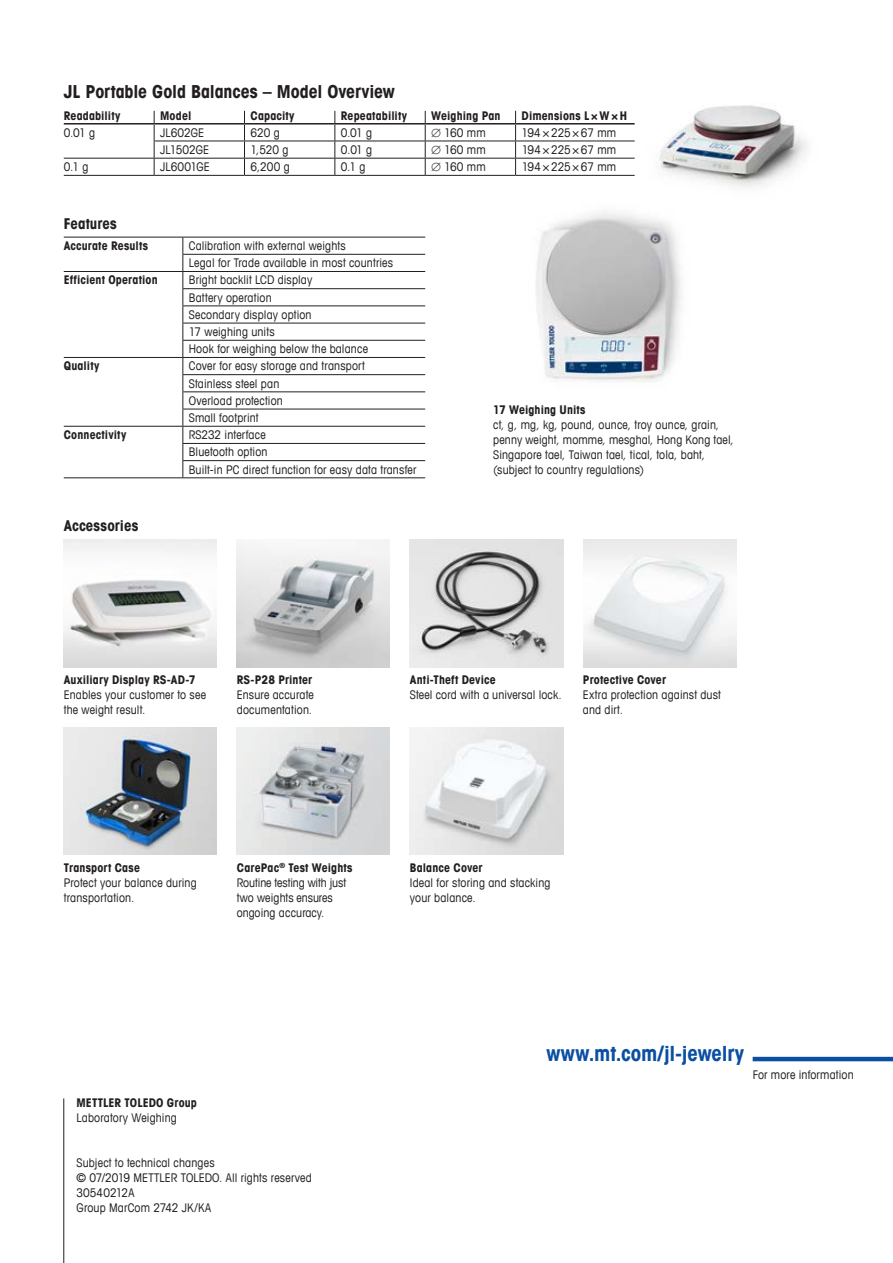
<style>
.page{position:relative;width:893px;height:1263px;background:#fff}
.page>*{position:absolute;margin:0;border:0;box-sizing:border-box;transform-origin:0 0}
.t1{font:700 condensed 21px "Avant Garde Com";letter-spacing:-.01em;color:#0a4fa2}
.t2{font:700 condensed 18px "Avant Garde Com";letter-spacing:-.005em;color:#231f20}
.t3{font:700 condensed 15px "Avant Garde Com";letter-spacing:.005em;color:#231f20}
.t4{font:condensed 12px/15px "Avant Garde Com";letter-spacing:.015em;color:#231f20}
.t5{font:700 condensed 12px "Avant Garde Com";letter-spacing:.01em;color:#231f20}
.t6{font:condensed 12px/15px "Avant Garde Com";letter-spacing:-.005em;color:#231f20}
.t7{font:condensed 12px "Avant Garde Com";letter-spacing:-.015em;color:#231f20}
.s1{font-weight:700}
</style>
<div class="page">
<img style="left:658px;top:105px;width:149px;height:82px">
<img style="left:536px;top:212px;width:146px;height:171px">
<hr style="left:154px;top:141px;width:90px;height:1px;background:#231f20">
<hr style="left:244px;top:141px;width:91px;height:1px;background:#231f20">
<hr style="left:335px;top:141px;width:90px;height:1px;background:#231f20">
<hr style="left:425px;top:141px;width:91px;height:1px;background:#231f20">
<hr style="left:516px;top:141px;width:119px;height:1px;background:#231f20">
<hr style="left:64px;top:158px;width:90px;height:1px;background:#231f20">
<hr style="left:154px;top:158px;width:90px;height:1px;background:#231f20">
<svg style="left:154px;top:111px;width:1px;height:64px"></svg>
<hr style="left:244px;top:158px;width:91px;height:1px;background:#231f20">
<svg style="left:244px;top:111px;width:1px;height:64px"></svg>
<hr style="left:335px;top:158px;width:90px;height:1px;background:#231f20">
<svg style="left:334px;top:111px;width:1px;height:64px"></svg>
<hr style="left:425px;top:158px;width:91px;height:1px;background:#231f20">
<svg style="left:425px;top:111px;width:1px;height:64px"></svg>
<hr style="left:516px;top:158px;width:119px;height:1px;background:#231f20">
<svg style="left:515px;top:111px;width:1px;height:64px"></svg>
<hr style="left:64px;top:175px;width:90px;height:1px;background:#231f20">
<hr style="left:154px;top:175px;width:90px;height:1px;background:#231f20">
<hr style="left:244px;top:175px;width:91px;height:1px;background:#231f20">
<hr style="left:335px;top:175px;width:90px;height:1px;background:#231f20">
<hr style="left:425px;top:175px;width:91px;height:1px;background:#231f20">
<hr style="left:516px;top:175px;width:119px;height:1px;background:#231f20">
<hr style="left:64px;top:123px;width:90px;height:2px;background:#231f20">
<hr style="left:154px;top:123px;width:90px;height:2px;background:#231f20">
<hr style="left:244px;top:123px;width:91px;height:2px;background:#231f20">
<hr style="left:335px;top:123px;width:90px;height:2px;background:#231f20">
<hr style="left:425px;top:123px;width:91px;height:2px;background:#231f20">
<hr style="left:516px;top:123px;width:119px;height:2px;background:#231f20">
<hr style="left:64px;top:237px;width:119px;height:1px;background:#231f20">
<hr style="left:183px;top:237px;width:242px;height:1px;background:#231f20">
<hr style="left:182px;top:254px;width:243px;height:1px;background:#231f20">
<hr style="left:64px;top:271px;width:119px;height:1px;background:#231f20">
<hr style="left:183px;top:271px;width:242px;height:1px;background:#231f20">
<svg style="left:182px;top:237px;width:1px;height:240px"></svg>
<hr style="left:182px;top:288px;width:243px;height:1px;background:#231f20">
<hr style="left:182px;top:305px;width:243px;height:1px;background:#231f20">
<hr style="left:182px;top:323px;width:243px;height:1px;background:#231f20">
<hr style="left:182px;top:340px;width:243px;height:1px;background:#231f20">
<hr style="left:64px;top:357px;width:119px;height:1px;background:#231f20">
<hr style="left:183px;top:357px;width:242px;height:1px;background:#231f20">
<hr style="left:182px;top:374px;width:243px;height:1px;background:#231f20">
<hr style="left:182px;top:391px;width:243px;height:1px;background:#231f20">
<hr style="left:182px;top:409px;width:243px;height:1px;background:#231f20">
<hr style="left:64px;top:426px;width:119px;height:1px;background:#231f20">
<hr style="left:183px;top:426px;width:242px;height:1px;background:#231f20">
<hr style="left:182px;top:443px;width:243px;height:1px;background:#231f20">
<hr style="left:182px;top:460px;width:243px;height:1px;background:#231f20">
<hr style="left:64px;top:477px;width:119px;height:1px;background:#231f20">
<hr style="left:183px;top:477px;width:242px;height:1px;background:#231f20">
<img style="left:64px;top:540px;width:153px;height:127px">
<img style="left:237px;top:540px;width:153px;height:127px">
<img style="left:410px;top:540px;width:153px;height:127px">
<img style="left:583px;top:540px;width:153px;height:127px">
<img style="left:64px;top:727px;width:153px;height:128px">
<img style="left:237px;top:727px;width:153px;height:128px">
<img style="left:410px;top:727px;width:153px;height:128px">
<hr style="left:63px;top:1098px;width:1px;height:165px;background:#231f20">
<hr style="left:753px;top:1057px;width:140px;height:4px;background:#0a4fa2">
<h2 class="t2" style="left:64px;top:80px;width:333px">JL Portable Gold Balances – Model Overview</h2>
<p class="t5" style="left:64px;top:108px;width:58px">Readability</p>
<p class="t5" style="left:160px;top:108px;width:33px">Model</p>
<p class="t5" style="left:250px;top:108px;width:46px">Capacity</p>
<p class="t5" style="left:341px;top:108px;width:68px">Repeatability</p>
<p class="t5" style="left:431px;top:108px;width:71px">Weighing Pan</p>
<p class="t5" style="left:522px;top:108px;width:107px">Dimensions L×W×H</p>
<p class="t4" style="left:64px;top:125px;width:33px">0.01 g</p>
<p class="t4" style="left:160px;top:125px;width:46px">JL602GE</p>
<p class="t4" style="left:251px;top:125px;width:31px">620 g</p>
<p class="t4" style="left:341px;top:125px;width:33px">0.01 g</p>
<p class="t4" style="left:431px;top:125px;width:56px">∅ 160 mm</p>
<p class="t7" style="left:522px;top:125px;width:96px">194×225×67 mm</p>
<p class="t4" style="left:160px;top:142px;width:50px">JL1502GE</p>
<p class="t4" style="left:251px;top:142px;width:39px">1,520 g</p>
<p class="t4" style="left:341px;top:142px;width:33px">0.01 g</p>
<p class="t4" style="left:431px;top:142px;width:56px">∅ 160 mm</p>
<p class="t7" style="left:522px;top:142px;width:96px">194×225×67 mm</p>
<p class="t4" style="left:64px;top:159px;width:26px">0.1 g</p>
<p class="t4" style="left:160px;top:159px;width:51px">JL6001GE</p>
<p class="t4" style="left:251px;top:159px;width:41px">6,200 g</p>
<p class="t4" style="left:341px;top:159px;width:26px">0.1 g</p>
<p class="t4" style="left:431px;top:159px;width:56px">∅ 160 mm</p>
<p class="t7" style="left:522px;top:159px;width:96px">194×225×67 mm</p>
<p class="t3" style="left:64px;top:214px;width:55px">Features</p>
<p class="t5" style="left:64px;top:238px;width:86px">Accurate Results</p>
<p class="t4" style="left:189px;top:238px;width:158px">Calibration with external weights</p>
<p class="t4" style="left:189px;top:255px;width:206px">Legal for Trade available in most countries</p>
<p class="t5" style="left:64px;top:272px;width:95px">Efficient Operation</p>
<p class="t4" style="left:189px;top:271px;width:181px;line-height:17.2px">Bright backlit LCD display<br>Battery operation<br>Secondary display option<br>17 weighing units<br>Hook for weighing below the balance</p>
<p class="t5" style="left:64px;top:358px;width:37px">Quality</p>
<p class="t4" style="left:189px;top:357px;width:177px;line-height:17.2px">Cover for easy storage and transport<br>Stainless steel pan<br>Overload protection<br>Small footprint</p>
<p class="t5" style="left:64px;top:427px;width:64px">Connectivity</p>
<p class="t4" style="left:189px;top:426px;width:229px;line-height:17.2px">RS232 interface<br>Bluetooth option<br>Built-in PC direct function for easy data transfer</p>
<p class="t3" style="left:64px;top:516px;width:76px">Accessories</p>
<p class="t5" style="left:493px;top:402px;width:94px">17 Weighing Units</p>
<p class="t4" style="left:493px;top:416px;width:242px">ct, g, mg, kg, pound, ounce, troy ounce, grain, penny weight, momme, mesghal, Hong Kong tael, Singapore tael, Taiwan tael, tical, tola, baht, (subject to country regulations)</p>
<p class="t5" style="left:64px;top:672px;width:133px">Auxiliary Display RS-AD-7</p>
<p class="t4" style="left:64px;top:687px;width:144px">Enables your customer to see the weight result.</p>
<p class="t5" style="left:237px;top:672px;width:77px">RS-P28 Printer</p>
<p class="t4" style="left:237px;top:687px;width:79px">Ensure accurate documentation.</p>
<p class="t5" style="left:410px;top:672px;width:87px">Anti-Theft Device</p>
<p class="t4" style="left:410px;top:687px;width:153px">Steel cord with a universal lock.</p>
<p class="t5" style="left:583px;top:672px;width:85px">Protective Cover</p>
<p class="t4" style="left:583px;top:687px;width:139px">Extra protection against dust and dirt.</p>
<p class="t5" style="left:64px;top:860px;width:78px">Transport Case</p>
<p class="t4" style="left:64px;top:875px;width:134px">Protect your balance during transportation.</p>
<p class="t6" style="left:237px;top:860px;width:117px"><span class="s1">CarePac</span><sup>®</sup> <span class="s1">Test Weights<br></span>Routine testing with just two weights ensures ongoing accuracy.</p>
<p class="t5" style="left:410px;top:860px;width:74px">Balance Cover</p>
<p class="t4" style="left:410px;top:875px;width:142px">Ideal for storing and stacking your balance.</p>
<p class="t5" style="left:77px;top:1095px;width:122px">METTLER TOLEDO Group</p>
<p class="t4" style="left:77px;top:1110px;width:102px">Laboratory Weighing</p>
<p class="t4" style="left:77px;top:1155px;width:237px">Subject to technical changes<br>© 07/2019 METTLER TOLEDO. All rights reserved<br>30540212A<br>Group MarCom 2742 JK/KA</p>
<h1 class="t1" style="left:546px;top:1040px;width:199px">www.mt.com/jl-jewelry</h1>
<p class="t4" style="left:753px;top:1066px;width:103px">For more information</p>
</div>
